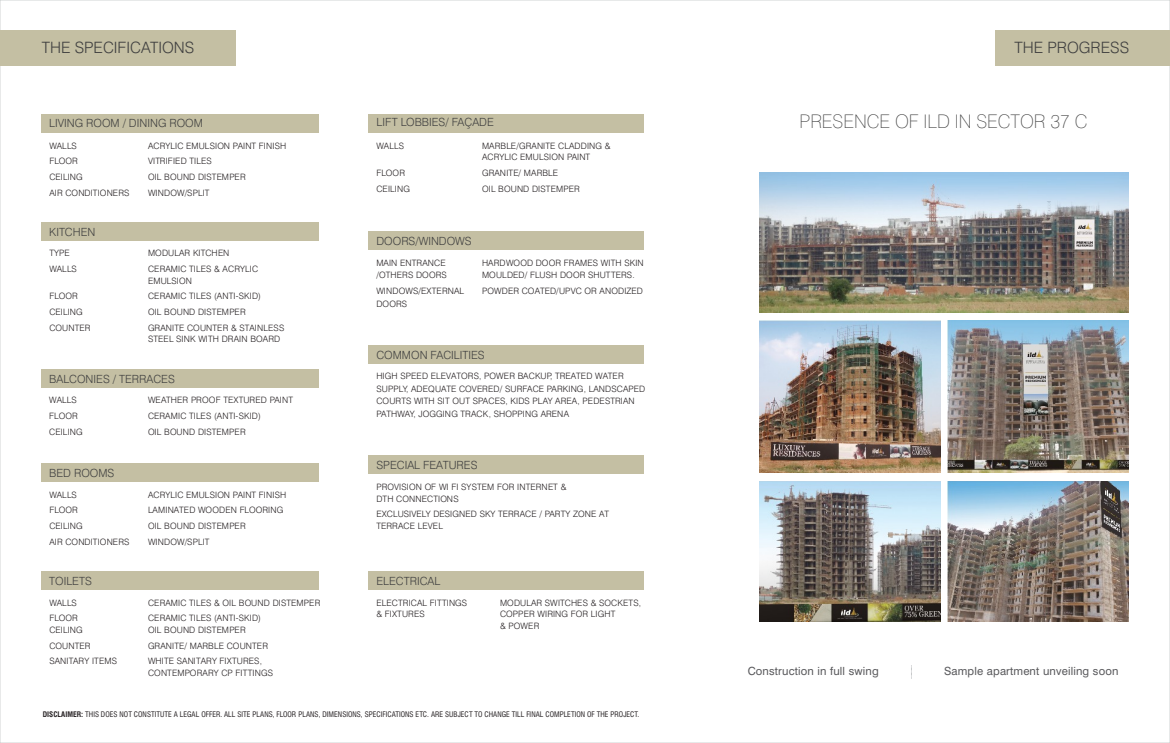
<style>
.page{position:relative;width:1170px;height:743px;background:#fff}
.page>*{position:absolute;margin:0;border:0;box-sizing:border-box;transform-origin:0 0}
.t1{font:100 18.75px "Swiss 721 BT";color:#404040}
.t2{font:300 15.62px "Swiss 721 BT";color:#404040}
.t3{font:300 11.25px "Swiss 721 BT";color:#404040}
.t4{font:11.25px "Swiss 721 BT";letter-spacing:.015em;color:#59595c}
.t5{font:300 8.75px/11.5px "Swiss 721 BT";color:#241f21}
.t6{font:300 8.75px "Swiss 721 BT";letter-spacing:.025em;color:#241f21}
.t7{font:condensed 7.5px "Swiss 721 BT";color:#241f21}
.s1{font-weight:700}
</style>
<div class="page">
<div style="left:996px;top:30px;width:174px;height:35px;background:#c4bfa3"></div>
<div style="left:42px;top:114px;width:277px;height:18px;background:#c4bfa3"></div>
<div style="left:42px;top:222px;width:277px;height:19px;background:#c4bfa3"></div>
<div style="left:42px;top:369px;width:277px;height:18px;background:#c4bfa3"></div>
<div style="left:42px;top:463px;width:277px;height:18px;background:#c4bfa3"></div>
<div style="left:42px;top:571px;width:277px;height:18px;background:#c4bfa3"></div>
<div style="left:368px;top:114px;width:276px;height:18px;background:#c4bfa3"></div>
<div style="left:368px;top:232px;width:276px;height:18px;background:#c4bfa3"></div>
<div style="left:368px;top:345px;width:276px;height:18px;background:#c4bfa3"></div>
<div style="left:368px;top:455px;width:276px;height:19px;background:#c4bfa3"></div>
<div style="left:368px;top:571px;width:276px;height:18px;background:#c4bfa3"></div>
<div style="left:0;top:30px;width:235px;height:35px;background:#c4bfa3"></div>
<svg style="left:911px;top:665px;width:1px;height:13px"></svg>
<img style="left:759px;top:172px;width:370px;height:140px">
<img style="left:759px;top:481px;width:181px;height:140px">
<img style="left:759px;top:321px;width:181px;height:151px">
<img style="left:948px;top:481px;width:181px;height:140px">
<img style="left:948px;top:321px;width:181px;height:151px">
<h2 class="t2" style="left:42px;top:41px;width:154px">THE SPECIFICATIONS</h2>
<p class="t3" style="left:49px;top:118px;width:155px">LIVING ROOM / DINING ROOM</p>
<p class="t5" style="left:49px;top:140px;width:29px">WALLS</p>
<p class="t5" style="left:148px;top:140px;width:140px">ACRYLIC EMULSION PAINT FINISH</p>
<p class="t5" style="left:49px;top:156px;width:30px">FLOOR</p>
<p class="t5" style="left:148px;top:156px;width:65px">VITRIFIED TILES</p>
<p class="t5" style="left:49px;top:172px;width:35px">CEILING</p>
<p class="t5" style="left:148px;top:172px;width:99px">OIL BOUND DISTEMPER</p>
<p class="t5" style="left:49px;top:188px;width:82px">AIR CONDITIONERS</p>
<p class="t5" style="left:148px;top:188px;width:63px">WINDOW/SPLIT</p>
<p class="t3" style="left:49px;top:227px;width:48px">KITCHEN</p>
<p class="t5" style="left:49px;top:248px;width:22px">TYPE</p>
<p class="t5" style="left:148px;top:248px;width:83px">MODULAR KITCHEN</p>
<p class="t5" style="left:49px;top:264px;width:29px">WALLS</p>
<p class="t5" style="left:148px;top:264px;width:112px">CERAMIC TILES &amp; ACRYLIC<br>EMULSION</p>
<p class="t5" style="left:49px;top:291px;width:30px">FLOOR</p>
<p class="t5" style="left:148px;top:291px;width:115px">CERAMIC TILES (ANTI-SKID)</p>
<p class="t5" style="left:49px;top:307px;width:35px">CEILING</p>
<p class="t5" style="left:148px;top:307px;width:99px">OIL BOUND DISTEMPER</p>
<p class="t5" style="left:49px;top:323px;width:43px">COUNTER</p>
<p class="t5" style="left:148px;top:323px;width:138px">GRANITE COUNTER &amp; STAINLESS<br>STEEL SINK WITH DRAIN BOARD</p>
<p class="t3" style="left:49px;top:374px;width:127px">BALCONIES / TERRACES</p>
<p class="t5" style="left:49px;top:395px;width:29px">WALLS</p>
<p class="t5" style="left:148px;top:395px;width:146px">WEATHER PROOF TEXTURED PAINT</p>
<p class="t5" style="left:49px;top:411px;width:30px">FLOOR</p>
<p class="t5" style="left:148px;top:411px;width:115px">CERAMIC TILES (ANTI-SKID)</p>
<p class="t5" style="left:49px;top:427px;width:35px">CEILING</p>
<p class="t5" style="left:148px;top:427px;width:99px">OIL BOUND DISTEMPER</p>
<p class="t3" style="left:49px;top:468px;width:67px">BED ROOMS</p>
<p class="t5" style="left:49px;top:489px;width:29px">WALLS</p>
<p class="t5" style="left:148px;top:489px;width:140px">ACRYLIC EMULSION PAINT FINISH</p>
<p class="t5" style="left:49px;top:505px;width:30px">FLOOR</p>
<p class="t5" style="left:148px;top:505px;width:137px">LAMINATED WOODEN FLOORING</p>
<p class="t5" style="left:49px;top:521px;width:35px">CEILING</p>
<p class="t5" style="left:148px;top:521px;width:99px">OIL BOUND DISTEMPER</p>
<p class="t5" style="left:49px;top:536px;width:82px">AIR CONDITIONERS</p>
<p class="t5" style="left:148px;top:536px;width:63px">WINDOW/SPLIT</p>
<p class="t3" style="left:49px;top:576px;width:44px">TOILETS</p>
<p class="t5" style="left:49px;top:597px;width:29px">WALLS</p>
<p class="t5" style="left:148px;top:597px;width:174px">CERAMIC TILES &amp; OIL BOUND DISTEMPER</p>
<p class="t5" style="left:49px;top:613px;width:30px">FLOOR</p>
<p class="t5" style="left:148px;top:613px;width:115px">CERAMIC TILES (ANTI-SKID)</p>
<p class="t5" style="left:49px;top:624px;width:35px">CEILING</p>
<p class="t5" style="left:148px;top:624px;width:99px">OIL BOUND DISTEMPER</p>
<p class="t5" style="left:49px;top:640px;width:43px">COUNTER</p>
<p class="t5" style="left:148px;top:640px;width:122px">GRANITE/ MARBLE COUNTER</p>
<p class="t5" style="left:49px;top:656px;width:69px">SANITARY ITEMS</p>
<p class="t5" style="left:148px;top:656px;width:127px">WHITE SANITARY FIXTURES,<br>CONTEMPORARY CP FITTINGS</p>
<p class="t3" style="left:377px;top:118px;width:119px">LIFT LOBBIES/ FAÇADE</p>
<p class="t5" style="left:376px;top:140px;width:29px">WALLS</p>
<p class="t5" style="left:482px;top:140px;width:130px">MARBLE/GRANITE CLADDING &amp;<br>ACRYLIC EMULSION PAINT</p>
<p class="t5" style="left:376px;top:168px;width:30px">FLOOR</p>
<p class="t5" style="left:482px;top:168px;width:77px">GRANITE/ MARBLE</p>
<p class="t5" style="left:376px;top:183px;width:35px">CEILING</p>
<p class="t5" style="left:482px;top:183px;width:99px">OIL BOUND DISTEMPER</p>
<p class="t3" style="left:376px;top:236px;width:97px">DOORS/WINDOWS</p>
<p class="t5" style="left:376px;top:258px;width:71px">MAIN ENTRANCE</p>
<p class="t5" style="left:482px;top:258px;width:163px">HARDWOOD DOOR FRAMES WITH SKIN</p>
<p class="t6" style="left:376px;top:272px;width:72px">/OTHERS DOORS</p>
<p class="t5" style="left:482px;top:270px;width:154px">MOULDED/ FLUSH DOOR SHUTTERS.</p>
<p class="t5" style="left:376px;top:286px;width:89px">WINDOWS/EXTERNAL</p>
<p class="t5" style="left:482px;top:286px;width:162px">POWDER COATED/UPVC OR ANODIZED</p>
<p class="t5" style="left:376px;top:298px;width:32px">DOORS</p>
<p class="t3" style="left:376px;top:350px;width:110px">COMMON FACILITIES</p>
<p class="t5" style="left:376px;top:370px;width:270px;line-height:12.6px">HIGH SPEED ELEVATORS, POWER BACKUP, TREATED WATER SUPPLY, ADEQUATE COVERED/ SURFACE PARKING, LANDSCAPED COURTS WITH SIT OUT SPACES, KIDS PLAY AREA, PEDESTRIAN PATHWAY, JOGGING TRACK, SHOPPING ARENA</p>
<p class="t3" style="left:376px;top:460px;width:103px">SPECIAL FEATURES</p>
<p class="t5" style="left:376px;top:482px;width:192px">PROVISION OF WI FI SYSTEM FOR INTERNET &amp;<br>DTH CONNECTIONS</p>
<p class="t5" style="left:376px;top:509px;width:234px">EXCLUSIVELY DESIGNED SKY TERRACE / PARTY ZONE AT<br>TERRACE LEVEL</p>
<p class="t3" style="left:376px;top:576px;width:65px">ELECTRICAL</p>
<p class="t5" style="left:376px;top:597px;width:92px">ELECTRICAL FITTINGS</p>
<p class="t5" style="left:500px;top:597px;width:143px">MODULAR SWITCHES &amp; SOCKETS,</p>
<p class="t5" style="left:376px;top:609px;width:50px">&amp; FIXTURES</p>
<p class="t5" style="left:500px;top:609px;width:117px">COPPER WIRING FOR LIGHT &amp; POWER</p>
<p class="t7" style="left:43px;top:710px;width:598px"><span class="s1">DISCLAIMER:</span> THIS DOES NOT CONSTITUTE A LEGAL OFFER. ALL SITE PLANS, FLOOR PLANS, DIMENSIONS, SPECIFICATIONS ETC. ARE SUBJECT TO CHANGE TILL FINAL COMPLETION OF THE PROJECT.</p>
<h2 class="t2" style="left:1015px;top:41px;width:116px">THE PROGRESS</h2>
<h1 class="t1" style="left:800px;top:113px;width:290px">PRESENCE OF ILD IN SECTOR 37 C</h1>
<p class="t4" style="left:748px;top:666px;width:133px">Construction in full swing</p>
<p class="t4" style="left:944px;top:666px;width:176px">Sample apartment unveiling soon</p>
</div>
